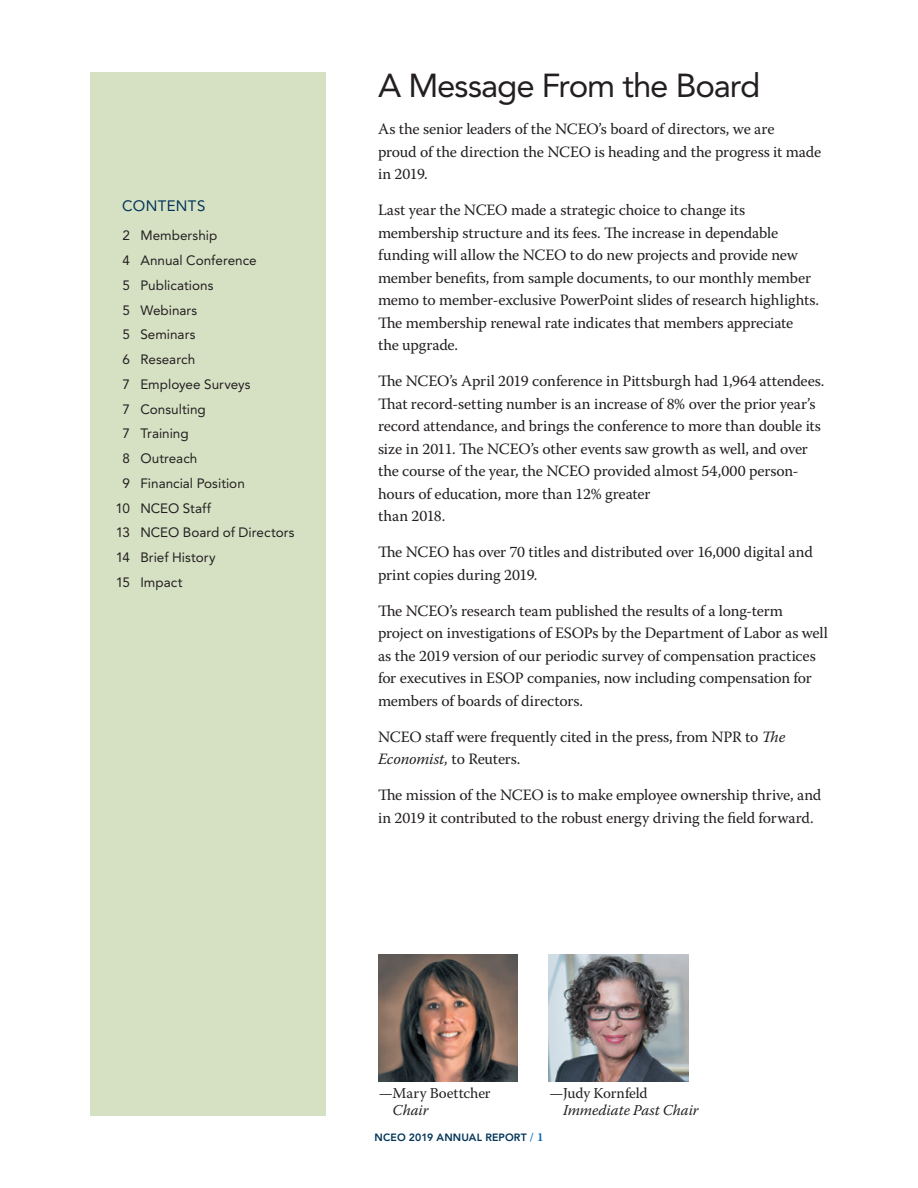
<style>
.page{position:relative;width:918px;height:1188px;background:#fff}
.page>*{position:absolute;margin:0;border:0;box-sizing:border-box;transform-origin:0 0}
.HED-A{font:33px "Avenir LT Std";letter-spacing:-.035em;color:#231f20}
.Loren_letter{font:15.75px/22.5px "Warnock Pro";letter-spacing:-.01em;color:#231f20}
.AV_body_9_11{font:italic 15px/16.5px "Warnock Pro";letter-spacing:-.005em;color:#231f20}
.AV_body_9_11-2{font:15px/16.5px "Warnock Pro";color:#231f20}
.Table_title{font:15px "Avenir LT Std";letter-spacing:.025em;color:#013458}
.AV_body_noindent{font:13.5px "Avenir LT Std";color:#231f20}
.t1{font:800 10.5px "Avenir LT Std";letter-spacing:.01em;color:#013458}
.s1{font-style:italic}
.s2{font-family:"Warnock Pro";font-weight:600;font-size:12px;color:#0160ae}
.s3{font-style:normal}
</style>
<div class="page">
<div style="left:90px;top:72px;width:236px;height:1044px;background:#d6e1c4"></div>
<img style="left:549px;top:954px;width:139px;height:128px">
<img style="left:378px;top:954px;width:140px;height:128px">
<p class="Table_title" style="left:122px;top:197px;width:85px">CONTENTS</p>
<p class="AV_body_noindent" style="left:123px;top:228px;width:96px">2 Membership</p>
<p class="AV_body_noindent" style="left:123px;top:253px;width:136px">4 Annual Conference</p>
<p class="AV_body_noindent" style="left:123px;top:277px;width:92px">5 Publications</p>
<p class="AV_body_noindent" style="left:123px;top:302px;width:76px">5 Webinars</p>
<p class="AV_body_noindent" style="left:123px;top:327px;width:74px">5 Seminars</p>
<p class="AV_body_noindent" style="left:123px;top:352px;width:74px">6 Research</p>
<p class="AV_body_noindent" style="left:123px;top:376px;width:130px">7 Employee Surveys</p>
<p class="AV_body_noindent" style="left:123px;top:401px;width:85px">7 Consulting</p>
<p class="AV_body_noindent" style="left:123px;top:426px;width:68px">7 Training</p>
<p class="AV_body_noindent" style="left:123px;top:451px;width:76px">8 Outreach</p>
<p class="AV_body_noindent" style="left:123px;top:475px;width:124px">9 Financial Position</p>
<p class="AV_body_noindent" style="left:116px;top:500px;width:97px">10 NCEO Staff</p>
<p class="AV_body_noindent" style="left:116px;top:525px;width:180px">13 NCEO Board of Directors</p>
<p class="AV_body_noindent" style="left:116px;top:550px;width:101px">14 Brief History</p>
<p class="AV_body_noindent" style="left:116px;top:574px;width:68px">15 Impact</p>
<p class="HED-A" style="left:378px;top:66px;width:384px">A Message From the Board</p>
<p class="Loren_letter" style="left:378px;top:118px;width:445px">As the senior leaders of the NCEO’s board of directors, we are<br>proud of the direction the NCEO is heading and the progress it made in 2019.</p>
<p class="Loren_letter" style="left:378px;top:199px;width:443px">Last year the NCEO made a strategic choice to change its membership structure and its fees. The increase in dependable funding will allow the NCEO to do new projects and provide new member benefits, from sample documents, to our monthly member memo to member-exclusive PowerPoint slides of research highlights.<br>The membership renewal rate indicates that members appreciate<br>the upgrade.</p>
<p class="Loren_letter" style="left:378px;top:370px;width:448px">The NCEO’s April 2019 conference in Pittsburgh had 1,964 attendees.<br>That record-setting number is an increase of 8% over the prior year’s record attendance, and brings the conference to more than double its size in 2011. The NCEO’s other events saw growth as well, and over the course of the year, the NCEO provided almost 54,000 person&shy;hours of education, more than 12% greater<br>than 2018.</p>
<p class="Loren_letter" style="left:378px;top:541px;width:436px">The NCEO has over 70 titles and distributed over 16,000 digital and print copies during 2019.</p>
<p class="Loren_letter" style="left:378px;top:599px;width:452px">The NCEO’s research team published the results of a long-term project on investigations of ESOPs by the Department of Labor as well as the 2019 version of our periodic survey of compensation practices for executives in ESOP companies, now including compensation for members of boards of directors.</p>
<p class="Loren_letter" style="left:378px;top:725px;width:409px">NCEO staff were frequently cited in the press, from NPR to <span class="s1">The<br>Economist,</span> to Reuters.</p>
<p class="Loren_letter" style="left:378px;top:784px;width:445px">The mission of the NCEO is to make employee ownership thrive, and in 2019 it contributed to the robust energy driving the field forward.</p>
<p class="AV_body_9_11-2" style="left:393px;top:1085px;width:100px;text-indent:-14px">—Mary Boettcher<br><span class="s1">Chair</span></p>
<p class="t1" style="left:375px;top:1131px;width:170px">NCEO 2019 ANNUAL REPORT <span class="s2">/ 1</span></p>
<p class="AV_body_9_11" style="left:563px;top:1085px;width:137px;text-indent:-14px"><span class="s3">—Judy Kornfeld<br></span>Immediate Past Chair</p>
</div>
